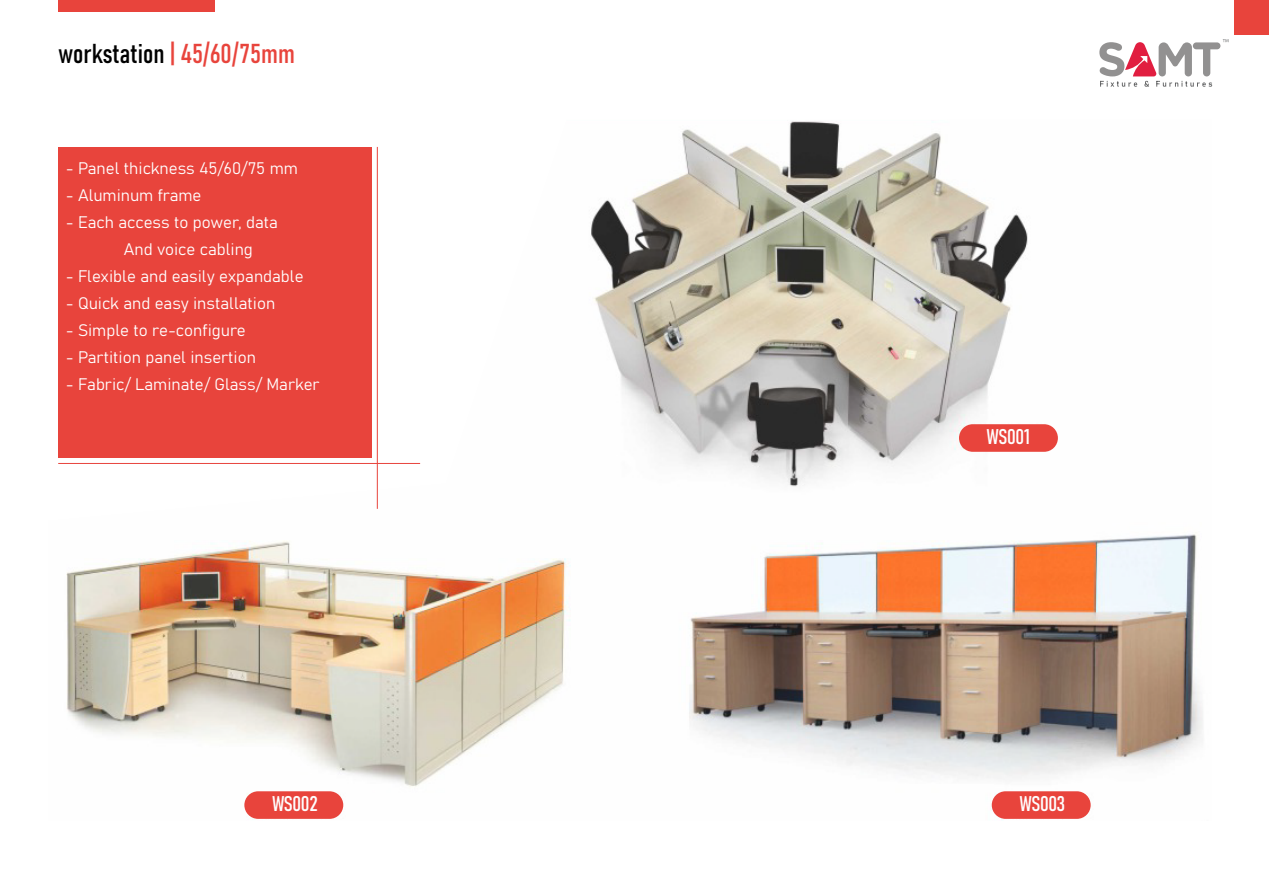
<style>
.page{position:relative;width:1269px;height:891px;background:#fff}
.page>*{position:absolute;margin:0;border:0;box-sizing:border-box;transform-origin:0 0}
.t1{font:27px "Bahnschrift";color:#000}
.t2{font:21px "Bahnschrift";letter-spacing:-.015em;color:#fefefe}
.t3{font:16.5px/27px "Bahnschrift";color:#fff}
.s1{color:#e8443c}
</style>
<div class="page">
<img style="left:58px;top:121px;width:1145px;height:699px">
<div style="left:58px;top:147px;width:313px;height:310px;background:#e8443c"></div>
<hr style="left:377px;top:147px;width:1px;height:362px;background:#e8443c">
<hr style="left:58px;top:463px;width:362px;height:1px;background:#e8443c">
<svg style="left:1099px;top:39px;width:130px;height:48px"></svg>
<div style="left:58px;top:0;width:157px;height:11px;background:#e8443c"></div>
<div style="left:1235px;top:0;width:34px;height:34px;background:#e8443c"></div>
<div style="left:959px;top:424px;width:99px;height:28px;background:#e8443c;border-radius:14px"></div>
<div style="left:244px;top:791px;width:99px;height:28px;background:#e8443c;border-radius:14px"></div>
<div style="left:992px;top:791px;width:99px;height:28px;background:#e8443c;border-radius:14px"></div>
<h1 class="t1" style="left:58px;top:33px;width:238px">workstation <span class="s1">| 45/60/75mm</span></h1>
<p class="t3" style="left:66px;top:153px;width:234px">- Panel thickness 45/60/75 mm</p>
<p class="t3" style="left:66px;top:180px;width:137px">- Aluminum frame</p>
<p class="t3" style="left:124px;top:207px;width:156px;text-indent:-58px">- Each access to power, data<br>And voice cabling</p>
<p class="t3" style="left:66px;top:261px;width:239px">- Flexible and easily expandable</p>
<p class="t3" style="left:66px;top:288px;width:211px">- Quick and easy installation</p>
<p class="t3" style="left:66px;top:315px;width:182px">- Simple to re-configure</p>
<p class="t3" style="left:66px;top:342px;width:192px">- Partition panel insertion</p>
<p class="t3" style="left:66px;top:369px;width:256px">- Fabric/ Laminate/ Glass/ Marker</p>
<p class="t2" style="left:987px;top:421px;width:44px">WS001</p>
<p class="t2" style="left:272px;top:788px;width:47px">WS002</p>
<p class="t2" style="left:1020px;top:788px;width:47px">WS003</p>
</div>
